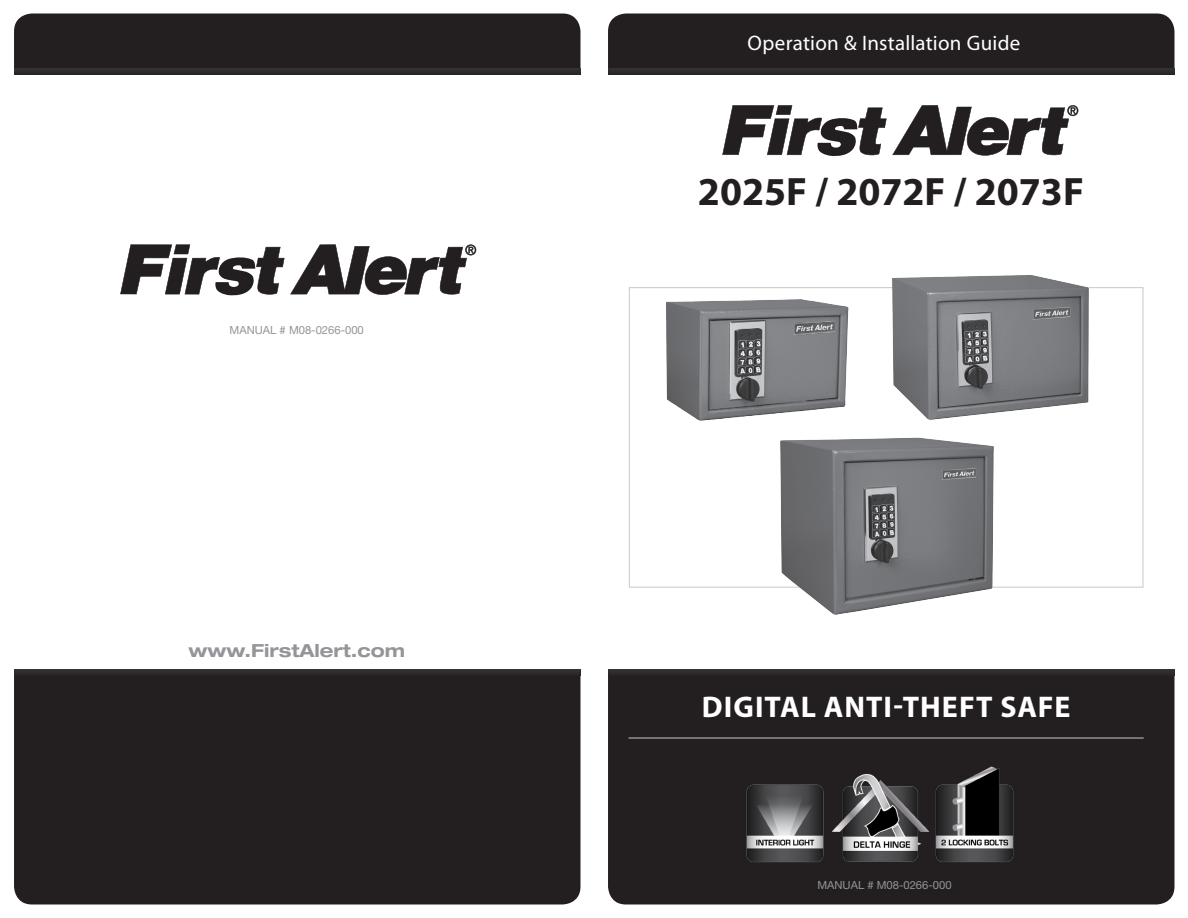
<style>
.page{position:relative;width:1188px;height:918px;background:#fff}
.page>*{position:absolute;margin:0;border:0;box-sizing:border-box;transform-origin:0 0}
.t1{font:700 39.75px "Myriad Pro";color:#231f20}
.t2{font:700 30px "Myriad Pro";letter-spacing:.03em;color:#fff}
.t3{font:21px "Myriad Pro";letter-spacing:.01em;color:#fff}
.t4{font:700 expanded 18px "Helvetica Neue LT Std";color:#939598}
.t5{font:11.25px "Helvetica Neue";color:#939598}
</style>
<div class="page">
<div style="left:608px;top:676px;width:566px;height:228px;background:#231f20"></div>
<div style="left:14px;top:676px;width:566px;height:228px;background:#231f20"></div>
<div style="left:608px;top:14px;width:566px;height:54px;background:#231f20"></div>
<div style="left:14px;top:14px;width:566px;height:54px;background:#231f20"></div>
<div style="left:608px;top:68px;width:566px;height:7px;background:#2e2b2c"></div>
<div style="left:14px;top:68px;width:566px;height:7px;background:#2e2b2c"></div>
<div style="left:608px;top:669px;width:566px;height:7px;background:#2e2b2c"></div>
<div style="left:14px;top:669px;width:566px;height:7px;background:#2e2b2c"></div>
<hr style="left:629px;top:738px;width:515px;height:1px;background:#c7c8ca">
<svg style="left:722px;top:105px;width:356px;height:51px"></svg>
<svg style="left:120px;top:244px;width:356px;height:52px"></svg>
<img style="left:732px;top:762px;width:96px;height:104px">
<img style="left:828px;top:762px;width:93px;height:104px">
<img style="left:921px;top:762px;width:105px;height:104px">
<img style="left:652px;top:287px;width:213px;height:134px">
<img style="left:877px;top:275px;width:226px;height:145px">
<img style="left:765px;top:437px;width:240px;height:178px">
<p class="t5" style="left:230px;top:323px;width:136px">MANUAL # M08-0266-000</p>
<p class="t4" style="left:188px;top:639px;width:218px">www.FirstAlert.com</p>
<p class="t3" style="left:748px;top:30px;width:274px">Operation &amp; Installation Guide</p>
<p class="t1" style="left:698px;top:166px;width:388px">2025F / 2072F / 2073F</p>
<p class="t2" style="left:702px;top:687px;width:370px">DIGITAL ANTI-THEFT SAFE</p>
<p class="t5" style="left:817px;top:878px;width:136px">MANUAL # M08-0266-000</p>
</div>
